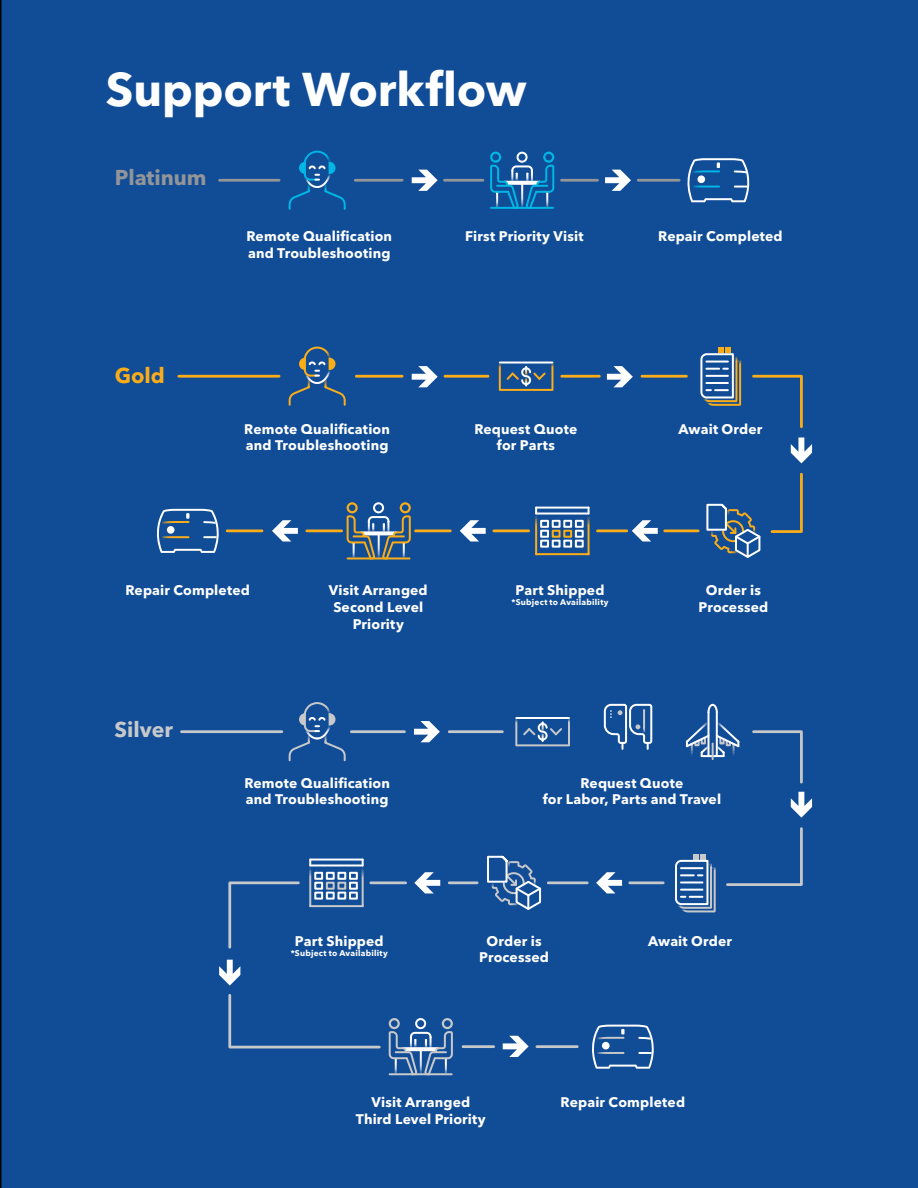
<style>
.page{position:relative;width:918px;height:1188px;background:#114d97}
.page>*{position:absolute;margin:0;border:0;box-sizing:border-box;transform-origin:0 0}
.t1{font:700 46.95px "Avenir Next LT Pro";letter-spacing:-.005em;color:#fff}
.t2{font:700 21.3px "Avenir Next LT Pro";color:#939598}
.t3{font:700 21.3px "Avenir Next LT Pro";color:#c7c8ca}
.t4{font:700 21.3px "Avenir Next LT Pro";color:#fbad18}
.t5{font:700 13.8px/16.6px "Avenir Next LT Pro";letter-spacing:.01em;color:#fff;text-align:center}
.t6{font:700 8.25px "Avenir Next LT Pro";letter-spacing:.03em;color:#fff}
</style>
<div class="page">
<svg style="left:605px;top:170px;width:26px;height:21px"></svg>
<svg style="left:412px;top:170px;width:26px;height:21px"></svg>
<svg style="left:412px;top:366px;width:26px;height:21px"></svg>
<svg style="left:503px;top:1036px;width:26px;height:21px"></svg>
<svg style="left:607px;top:366px;width:26px;height:21px"></svg>
<svg style="left:791px;top:437px;width:21px;height:26px"></svg>
<svg style="left:791px;top:792px;width:21px;height:26px"></svg>
<svg style="left:219px;top:960px;width:21px;height:26px"></svg>
<svg style="left:596px;top:872px;width:26px;height:21px"></svg>
<svg style="left:414px;top:872px;width:26px;height:21px"></svg>
<svg style="left:632px;top:520px;width:26px;height:22px"></svg>
<svg style="left:460px;top:520px;width:26px;height:22px"></svg>
<svg style="left:272px;top:520px;width:26px;height:22px"></svg>
<svg style="left:414px;top:721px;width:26px;height:21px"></svg>
<hr style="left:220px;top:179px;width:59px;height:3px;background:#939598">
<hr style="left:179px;top:375px;width:100px;height:3px;background:#fbad18">
<hr style="left:182px;top:730px;width:100px;height:3px;background:#c7c8ca">
<hr style="left:351px;top:730px;width:53px;height:3px;background:#c7c8ca">
<hr style="left:449px;top:730px;width:53px;height:3px;background:#c7c8ca">
<hr style="left:355px;top:179px;width:47px;height:3px;background:#939598">
<hr style="left:444px;top:179px;width:39px;height:3px;background:#939598">
<hr style="left:561px;top:179px;width:37px;height:3px;background:#939598">
<hr style="left:638px;top:179px;width:41px;height:3px;background:#939598">
<hr style="left:356px;top:375px;width:46px;height:3px;background:#fbad18">
<hr style="left:445px;top:375px;width:43px;height:3px;background:#fbad18">
<hr style="left:562px;top:375px;width:37px;height:3px;background:#fbad18">
<hr style="left:642px;top:375px;width:44px;height:3px;background:#fbad18">
<hr style="left:665px;top:529px;width:33px;height:3px;background:#fbad18">
<hr style="left:630px;top:881px;width:33px;height:3px;background:#c7c8ca">
<hr style="left:548px;top:881px;width:39px;height:3px;background:#c7c8ca">
<hr style="left:449px;top:881px;width:28px;height:3px;background:#c7c8ca">
<hr style="left:463px;top:1045px;width:31px;height:3px;background:#c7c8ca">
<hr style="left:537px;top:1045px;width:40px;height:3px;background:#c7c8ca">
<hr style="left:371px;top:881px;width:35px;height:3px;background:#c7c8ca">
<hr style="left:597px;top:529px;width:30px;height:3px;background:#fbad18">
<hr style="left:494px;top:529px;width:35px;height:3px;background:#fbad18">
<hr style="left:415px;top:529px;width:35px;height:3px;background:#fbad18">
<hr style="left:307px;top:529px;width:35px;height:3px;background:#fbad18">
<hr style="left:227px;top:529px;width:35px;height:3px;background:#fbad18">
<svg style="left:751px;top:373px;width:53px;height:56px"></svg>
<svg style="left:751px;top:729px;width:53px;height:56px"></svg>
<svg style="left:227px;top:880px;width:74px;height:70px"></svg>
<svg style="left:227px;top:992px;width:155px;height:58px"></svg>
<svg style="left:769px;top:471px;width:35px;height:63px"></svg>
<svg style="left:725px;top:826px;width:79px;height:61px"></svg>
<svg style="left:288px;top:151px;width:59px;height:60px"></svg>
<svg style="left:490px;top:152px;width:64px;height:57px"></svg>
<svg style="left:687px;top:158px;width:63px;height:44px"></svg>
<svg style="left:288px;top:347px;width:59px;height:60px"></svg>
<svg style="left:499px;top:362px;width:54px;height:29px"></svg>
<svg style="left:699px;top:348px;width:42px;height:58px"></svg>
<svg style="left:705px;top:502px;width:57px;height:57px"></svg>
<hr style="left:536px;top:507px;width:53px;height:2px;background:#fff">
<svg style="left:535px;top:508px;width:55px;height:47px"></svg>
<svg style="left:347px;top:502px;width:64px;height:57px"></svg>
<svg style="left:156px;top:509px;width:64px;height:44px"></svg>
<svg style="left:288px;top:702px;width:59px;height:60px"></svg>
<svg style="left:515px;top:717px;width:55px;height:29px"></svg>
<svg style="left:603px;top:703px;width:50px;height:46px"></svg>
<hr style="left:708px;top:712px;width:2px;height:44px;background:#fff">
<svg style="left:707px;top:703px;width:12px;height:11px"></svg>
<hr style="left:716px;top:712px;width:2px;height:44px;background:#fff">
<svg style="left:684px;top:721px;width:57px;height:38px"></svg>
<svg style="left:674px;top:854px;width:42px;height:58px"></svg>
<svg style="left:486px;top:854px;width:57px;height:57px"></svg>
<hr style="left:310px;top:905px;width:53px;height:2px;background:#c7c8ca">
<div style="left:314px;top:872px;width:9px;height:8px;border:2px solid #fff"></div>
<div style="left:326px;top:872px;width:9px;height:8px;border:2px solid #fff"></div>
<div style="left:337px;top:872px;width:9px;height:8px;border:2px solid #fff"></div>
<div style="left:349px;top:872px;width:9px;height:8px;border:2px solid #fff"></div>
<div style="left:314px;top:882px;width:9px;height:8px;border:2px solid #fff"></div>
<div style="left:326px;top:882px;width:9px;height:8px;border:2px solid #c7c8ca"></div>
<div style="left:337px;top:882px;width:9px;height:8px;border:2px solid #c7c8ca"></div>
<div style="left:349px;top:882px;width:9px;height:8px;border:2px solid #fff"></div>
<div style="left:314px;top:892px;width:9px;height:8px;border:2px solid #fff"></div>
<div style="left:326px;top:892px;width:9px;height:8px;border:2px solid #fff"></div>
<div style="left:337px;top:892px;width:9px;height:8px;border:2px solid #fff"></div>
<div style="left:349px;top:892px;width:9px;height:8px;border:2px solid #fff"></div>
<hr style="left:310px;top:864px;width:53px;height:2px;background:#fff">
<hr style="left:310px;top:859px;width:53px;height:2px;background:#fff">
<svg style="left:309px;top:860px;width:2px;height:47px"></svg>
<svg style="left:362px;top:860px;width:2px;height:47px"></svg>
<svg style="left:389px;top:1018px;width:64px;height:57px"></svg>
<svg style="left:591px;top:1025px;width:64px;height:44px"></svg>
<h1 class="t1" style="left:106px;top:61px;width:422px">Support Workflow</h1>
<h2 class="t2" style="left:115px;top:165px;width:93px">Platinum</h2>
<p class="t5" style="left:246px;top:228px;width:147px;text-align:left">Remote Qualification and Troubleshooting</p>
<h2 class="t4" style="left:115px;top:363px;width:52px">Gold</h2>
<p class="t5" style="left:244px;top:420px;width:147px;text-align:left">Remote Qualification and Troubleshooting</p>
<p class="t5" style="left:465px;top:228px;width:120px">First Priority Visit</p>
<p class="t5" style="left:474px;top:420px;width:104px">Request Quote for Parts</p>
<p class="t5" style="left:658px;top:228px;width:126px">Repair Completed</p>
<p class="t5" style="left:678px;top:420px;width:85px">Await Order</p>
<p class="t5" style="left:125px;top:582px;width:126px">Repair Completed</p>
<p class="t5" style="left:329px;top:582px;width:100px">Visit Arranged<br>Second Level<br>Priority</p>
<p class="t5" style="left:516px;top:582px;width:90px">Part Shipped</p>
<p class="t6" style="left:511px;top:597px;width:99px">*Subject to Availability</p>
<p class="t5" style="left:699px;top:582px;width:71px">Order is<br>Processed</p>
<h2 class="t3" style="left:115px;top:716px;width:60px">Silver</h2>
<p class="t5" style="left:244px;top:775px;width:147px;text-align:left">Remote Qualification and Troubleshooting</p>
<p class="t5" style="left:543px;top:775px;width:180px">Request Quote<br>for Labor, Parts and Travel</p>
<p class="t5" style="left:295px;top:933px;width:90px">Part Shipped</p>
<p class="t6" style="left:291px;top:948px;width:99px">*Subject to Availability</p>
<p class="t5" style="left:479px;top:933px;width:71px">Order is<br>Processed</p>
<p class="t5" style="left:648px;top:933px;width:85px">Await Order</p>
<p class="t5" style="left:356px;top:1094px;width:131px">Visit Arranged<br>Third Level Priority</p>
<p class="t5" style="left:561px;top:1094px;width:126px">Repair Completed</p>
</div>
